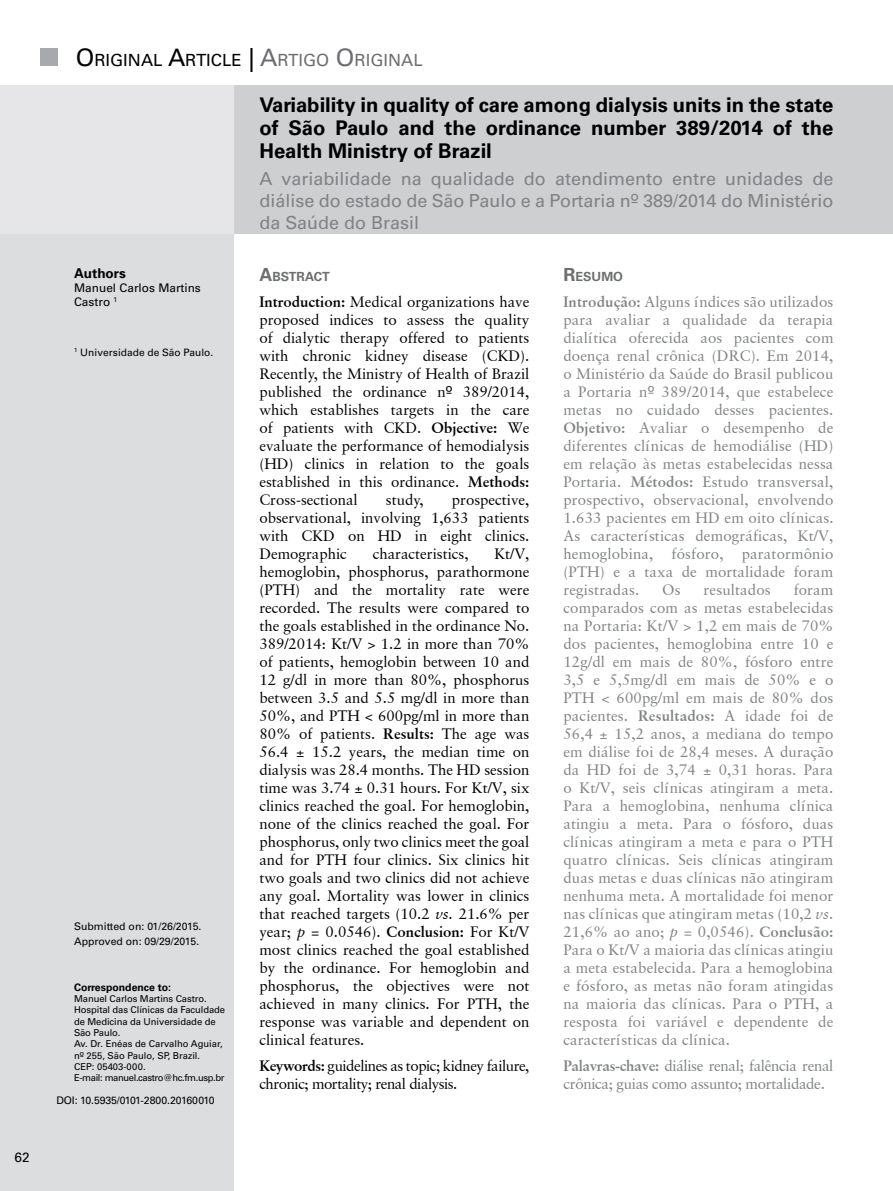
<style>
.page{position:relative;width:893px;height:1191px;background:#fff}
.page>*{position:absolute;margin:0;border:0;box-sizing:border-box;transform-origin:0 0}
.t1{font:700 20.25px/22.5px "Univers LT Std";color:#000;text-align:justify}
.t2{font:18px/21.6px "Univers LT Std";color:#808285;text-align:justify}
.t3{font:16.8px "Univers LT Std";color:#000}
.t4{font:15px/18px "Garamond Retrospective S Si";color:#000;text-align:justify}
.t5{font:15px/18px "Garamond Retrospective S Si";letter-spacing:.01em;color:#808285;text-align:justify}
.t6{font:15px/18px "Garamond Retrospective S Si";letter-spacing:-.02em;color:#808285}
.t7{font:15px/18px "Garamond Retrospective S Si";letter-spacing:-.03em;color:#000}
.t8{font:13.5px "Univers 65 Bold";color:#000}
.t9{font:13.5px "Univers LT Std";color:#000}
.t10{font:700 12.6px "Univers LT Std";color:#6d6e71}
.t11{font:11.85px/14px "Univers LT Std";color:#000}
.t12{font:10.5px/15.6px "Univers LT Std";letter-spacing:-.01em;color:#000}
.t13{font:700 10.5px "Univers LT Std";color:#000}
.t14{font:10.2px "Univers LT Std";color:#000}
.t15{font:9.45px/11.4px "Univers LT Std";letter-spacing:-.01em;color:#000}
.s1{font-size:24px}
.s2{font-size:24px;color:#6d6e71}
.s3{color:#6d6e71}
.s4{font-family:"Swiss 721 BT"}
.s5{font-size:18px}
.s6{font-weight:700}
.s7{font-style:italic}
</style>
<div class="page">
<div style="left:40px;top:49px;width:17px;height:17px;background:#a7a9ac"></div>
<div style="left:0;top:85px;width:234px;height:1106px;background:#dcddde"></div>
<div style="left:0;top:85px;width:893px;height:149px;background:linear-gradient(to right,#e2e2e4,#c5c8c8)"></div>
<p class="t9" style="left:15px;top:1149px;width:17px">62</p>
<p class="t3" style="left:76px;top:50px;width:349px"><span class="s1">O</span>RIGINAL <span class="s1">A</span>RTICLE <span class="s1">|</span> <span class="s2">A</span><span class="s3">RTIGO</span> <span class="s2">O</span><span class="s3">RIGINAL</span></p>
<p class="t8" style="left:74px;top:265px;width:53px">Authors</p>
<p class="t11" style="left:74px;top:280px;width:128px">Manuel Carlos Martins<br>Castro <sup>1</sup></p>
<p class="t14" style="left:74px;top:346px;width:141px"><sup>1</sup> Universidade de São Paulo.</p>
<p class="t12" style="left:74px;top:918px;width:129px">Submitted on: 01/26/2015.<br>Approved on: 09/29/2015.</p>
<p class="t13" style="left:74px;top:980px;width:99px">Correspondence to:</p>
<p class="t15" style="left:74px;top:992px;width:153px">Manuel Carlos Martins Castro.<br>Hospital das Clínicas da Faculdade de Medicina da Universidade de<br>São Paulo.<br>Av. Dr. Enéas de Carvalho Aguiar, n<span class="s4">º</span> 255, São Paulo, SP, Brazil.<br>CEP: 05403-000.<br>E-mail: manuel.castro@hc.fm.usp.br</p>
<p class="t12" style="left:56px;top:1092px;width:160px">DOI: 10.5935/0101-2800.20160010</p>
<h1 class="t1" style="left:259px;top:94px;width:576px">Variability in quality of care among dialysis units in the state of São Paulo and the ordinance number 389/2014 of the Health Ministry of Brazil</h1>
<p class="t2" style="left:259px;top:168px;width:575px">A variabilidade na qualidade do atendimento entre unidades de diálise do estado de São Paulo e a Portaria n<span class="s4">º</span> 389/2014 do Ministério da Saúde do Brasil</p>
<p class="t10" style="left:259px;top:269px;width:72px"><span class="s5">A</span>BSTRACT</p>
<p class="t4" style="left:259px;top:293px;width:272px"><span class="s6">Introduction:</span> Medical organizations have proposed indices to assess the quality of dialytic therapy offered to patients with chronic kidney disease (CKD).<br>Recently, the Ministry of Health of Brazil published the ordinance n<span class="s4">º</span> 389/2014, which establishes targets in the care of patients with CKD. <span class="s6">Objective:</span> We evaluate the performance of hemodialysis (HD) clinics in relation to the goals established in this ordinance. <span class="s6">Methods:<br></span>Cross-sectional</p>
<p class="t4" style="left:386px;top:491px;width:39px">study,</p>
<p class="t4" style="left:259px;top:491px;width:272px;text-indent:192px">prospective, observational, involving 1,633 patients with CKD on HD in eight clinics.<br>Demographic</p>
<p class="t4" style="left:373px;top:545px;width:97px">characteristics,</p>
<p class="t4" style="left:259px;top:545px;width:272px;text-indent:235px">Kt/V, hemoglobin, phosphorus, parathormone (PTH) and the mortality rate were recorded. The results were compared to the goals established in the ordinance No.<br>389/2014: Kt/V &gt; 1.2 in more than 70% of patients, hemoglobin between 10 and 12 g/dl in more than 80%, phosphorus between 3.5 and 5.5 mg/dl in more than 50%, and PTH &lt; 600pg/ml in more than 80% of patients. <span class="s6">Results:</span> The age was 56.4 ± 15.2 years, the median time on dialysis was 28.4 months. The HD session time was 3.74 ± 0.31 hours. For Kt/V, six clinics reached the goal. For hemoglobin, none of the clinics reached the goal. For phosphorus, only two clinics meet the goal and for PTH four clinics. Six clinics hit two goals and two clinics did not achieve any goal. Mortality was lower in clinics that reached targets (10.2 <span class="s7">vs.</span> 21.6% per year; <span class="s7">p</span> = 0.0546). <span class="s6">Conclusion:</span> For Kt/V most clinics reached the goal established by the ordinance. For hemoglobin and phosphorus, the objectives were not achieved in many clinics. For PTH, the response was variable and dependent on clinical features.</p>
<p class="t7" style="left:259px;top:1056px;width:272px"><span class="s6">Keywords:</span> guidelines as topic; kidney failure, chronic; mortality; renal dialysis.</p>
<p class="t10" style="left:563px;top:269px;width:61px"><span class="s5">R</span>ESUMO</p>
<p class="t5" style="left:563px;top:293px;width:272px"><span class="s6">Introdução:</span> Alguns índices são utilizados para avaliar a qualidade da terapia dialítica oferecida aos pacientes com doença renal crônica (DRC). Em 2014, o Ministério da Saúde do Brasil publicou a Portaria n<span class="s4">º</span> 389/2014, que estabelece metas no cuidado desses pacientes.<br><span class="s6">Objetivo:</span> Avaliar o desempenho de diferentes clínicas de hemodiálise (HD) em relação às metas estabelecidas nessa Portaria. <span class="s6">Métodos:</span> Estudo transversal, prospectivo, observacional, envolvendo 1.633 pacientes em HD em oito clínicas.<br>As características demográficas, Kt/V, hemoglobina, fósforo, paratormônio (PTH) e a taxa de mortalidade foram registradas.</p>
<p class="t5" style="left:563px;top:581px;width:272px;text-indent:230px">foram comparados com as metas estabelecidas na Portaria: Kt/V &gt; 1,2 em mais de 70% dos pacientes, hemoglobina entre 10 e 12g/dl em mais de 80%, fósforo entre 3,5 e 5,5mg/dl em mais de 50% e o PTH &lt; 600pg/ml em mais de 80% dos pacientes. <span class="s6">Resultados:</span> A idade foi de 56,4 ± 15,2 anos, a mediana do tempo em diálise foi de 28,4 meses. A duração da HD foi de 3,74 ± 0,31 horas. Para o Kt/V, seis clínicas atingiram a meta.<br>Para a hemoglobina, nenhuma clínica atingiu a meta. Para o fósforo, duas clínicas atingiram a meta e para o PTH quatro clínicas. Seis clínicas atingiram duas metas e duas clínicas não atingiram nenhuma meta. A mortalidade foi menor nas clínicas que atingiram metas (10,2 <span class="s7">vs</span>.<br>21,6% ao ano; <span class="s7">p</span> = 0,0546). <span class="s6">Conclusão:<br></span>Para o Kt/V a maioria das clínicas atingiu a meta estabelecida. Para a hemoglobina e fósforo, as metas não foram atingidas na maioria das clínicas. Para o PTH, a resposta foi variável e dependente de características da clínica.</p>
<p class="t5" style="left:662px;top:581px;width:20px">Os</p>
<p class="t5" style="left:704px;top:581px;width:69px">resultados</p>
<p class="t6" style="left:563px;top:1056px;width:272px"><span class="s6">Palavras-chave:</span> diálise renal; falência renal crônica; guias como assunto; mortalidade.</p>
</div>
